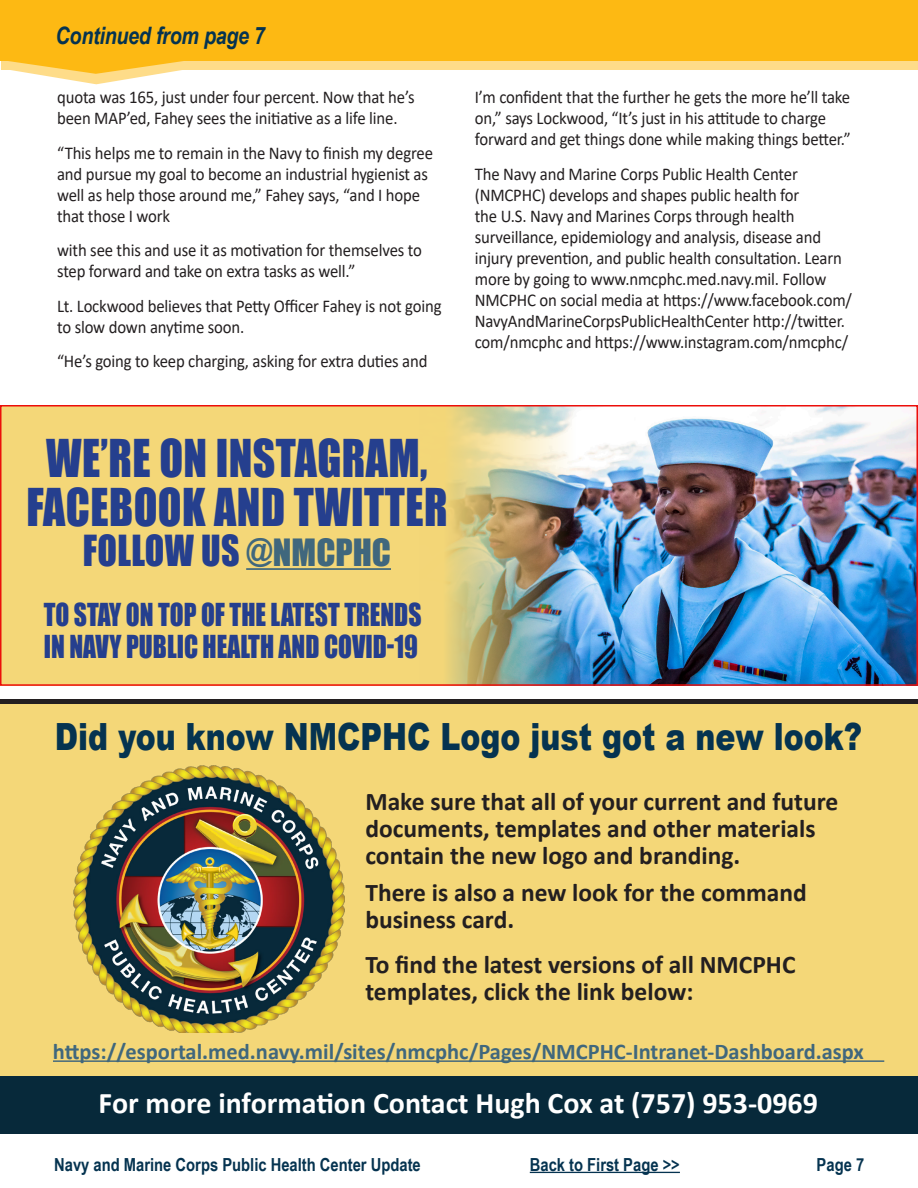
<style>
.page{position:relative;width:918px;height:1188px;background:#fff}
.page>*{position:absolute;margin:0;border:0;box-sizing:border-box;transform-origin:0 0}
.t1{font:47.85px "Impact";letter-spacing:.01em;color:#253f8e;scale:.91 1}
.t2{font:39.3px "Impact";letter-spacing:.01em;color:#253f8e;scale:.91 1}
.t3{font:900 37.5px "Arial";color:#053350;scale:.8 1}
.t4{font:700 30px "Calibri";color:#fff}
.t5{font:29.1px/31.5px "Impact";color:#253f8e;scale:.88 1}
.t6{font:700 25.5px/27px "Calibri";color:#231f20}
.t7{font:italic 700 24px "Arial Narrow";letter-spacing:-.01em;color:#053350}
.t8{font:700 22.5px "Calibri";color:#40677d}
.t9{font:18px/21px "Calibri";letter-spacing:-.01em;color:#231f20;scale:.93 1}
.t10{font:700 18px "Arial Narrow";color:#053350}
.s1{font-size:34.5px;color:#40677d}
</style>
<div class="page">
<div style="left:1px;top:0;width:917px;height:69px;background:#fedc89"></div>
<div style="left:0;top:0;width:918px;height:61px;background:#fdb913"></div>
<svg style="left:1px;top:61px;width:191px;height:23px"></svg>
<hr style="left:530px;top:1172px;width:150px;height:1px;background:#053350">
<div style="left:0;top:405px;width:918px;height:281px;background:#f4d778"></div>
<hr style="left:246px;top:568px;width:145px;height:2px;background:#40677d">
<img style="left:448px;top:408px;width:467px;height:275px">
<div style="left:0;top:701px;width:917px;height:433px;background:#f4d778"></div>
<div style="left:0;top:1077px;width:918px;height:57px;background:#07293a"></div>
<img style="left:74px;top:765px;width:271px;height:268px">
<hr style="left:53px;top:1060px;width:831px;height:2px;background:#40677d">
<div style="left:0;top:405px;width:918px;height:281px;border:2px solid #ec0e0a"></div>
<div style="left:0;top:699px;width:918px;height:5px;background:#231f20"></div>
<p class="t7" style="left:56px;top:17px;width:211px">Continued from page 7</p>
<p class="t9" style="left:57px;top:86px;width:386px">quota was 165, just under four percent. Now that he’s been MAP’ed, Fahey sees the initiative as a life line.</p>
<p class="t9" style="left:57px;top:142px;width:406px">“This helps me to remain in the Navy to finish my degree and pursue my goal to become an industrial hygienist as well as help those around me,” Fahey says, “and I hope that those I work</p>
<p class="t9" style="left:57px;top:239px;width:394px">with see this and use it as motivation for themselves to step forward and take on extra tasks as well.”</p>
<p class="t9" style="left:57px;top:295px;width:415px">Lt. Lockwood believes that Petty Officer Fahey is not going to slow down anytime soon.</p>
<p class="t9" style="left:57px;top:350px;width:400px">“He’s going to keep charging, asking for extra duties and</p>
<p class="t1" style="left:46px;top:421px;width:421px">WE’RE ON INSTAGRAM,</p>
<p class="t1" style="left:26px;top:470px;width:464px">FACEBOOK AND TWITTER</p>
<p class="t2" style="left:83px;top:520px;width:340px">FOLLOW US <span class="s1">@NMCPHC</span></p>
<p class="t5" style="left:44px;top:598px;width:431px">TO STAY ON TOP OF THE LATEST TRENDS<br>IN NAVY PUBLIC HEALTH AND COVID-19</p>
<p class="t9" style="left:475px;top:86px;width:406px">I’m confident that the further he gets the more he’ll take on,” says Lockwood, “It’s just in his attitude to charge forward and get things done while making things better.”</p>
<p class="t9" style="left:475px;top:163px;width:407px">The Navy and Marine Corps Public Health Center (NMCPHC) develops and shapes public health for<br>the U.S. Navy and Marines Corps through health surveillance, epidemiology and analysis, disease and injury prevention, and public health consultation. Learn more by going to www.nmcphc.med.navy.mil. Follow NMCPHC on social media at https://www.facebook.com/ NavyAndMarineCorpsPublicHealthCenter http://twitter. com/nmcphc and https://www.instagram.com/nmcphc/</p>
<p class="t3" style="left:55px;top:710px;width:1011px">Did you know NMCPHC Logo just got a new look?</p>
<p class="t6" style="left:365px;top:788px;width:474px">Make sure that all of your current and future documents, templates and other materials contain the new logo and branding.</p>
<p class="t6" style="left:365px;top:879px;width:443px">There is also a new look for the command business card.</p>
<p class="t6" style="left:365px;top:951px;width:432px">To find the latest versions of all NMCPHC templates, click the link below:</p>
<p class="t8" style="left:53px;top:1035px;width:812px">https://esportal.med.navy.mil/sites/nmcphc/Pages/NMCPHC-Intranet-Dashboard.aspx</p>
<p class="t4" style="left:99px;top:1082px;width:721px">For more information Contact Hugh Cox at (757) 953-0969</p>
<p class="t10" style="left:54px;top:1151px;width:368px">Navy and Marine Corps Public Health Center Update</p>
<p class="t10" style="left:530px;top:1151px;width:152px">Back to First Page &gt;&gt;</p>
<p class="t10" style="left:817px;top:1151px;width:49px">Page 7</p>
</div>
